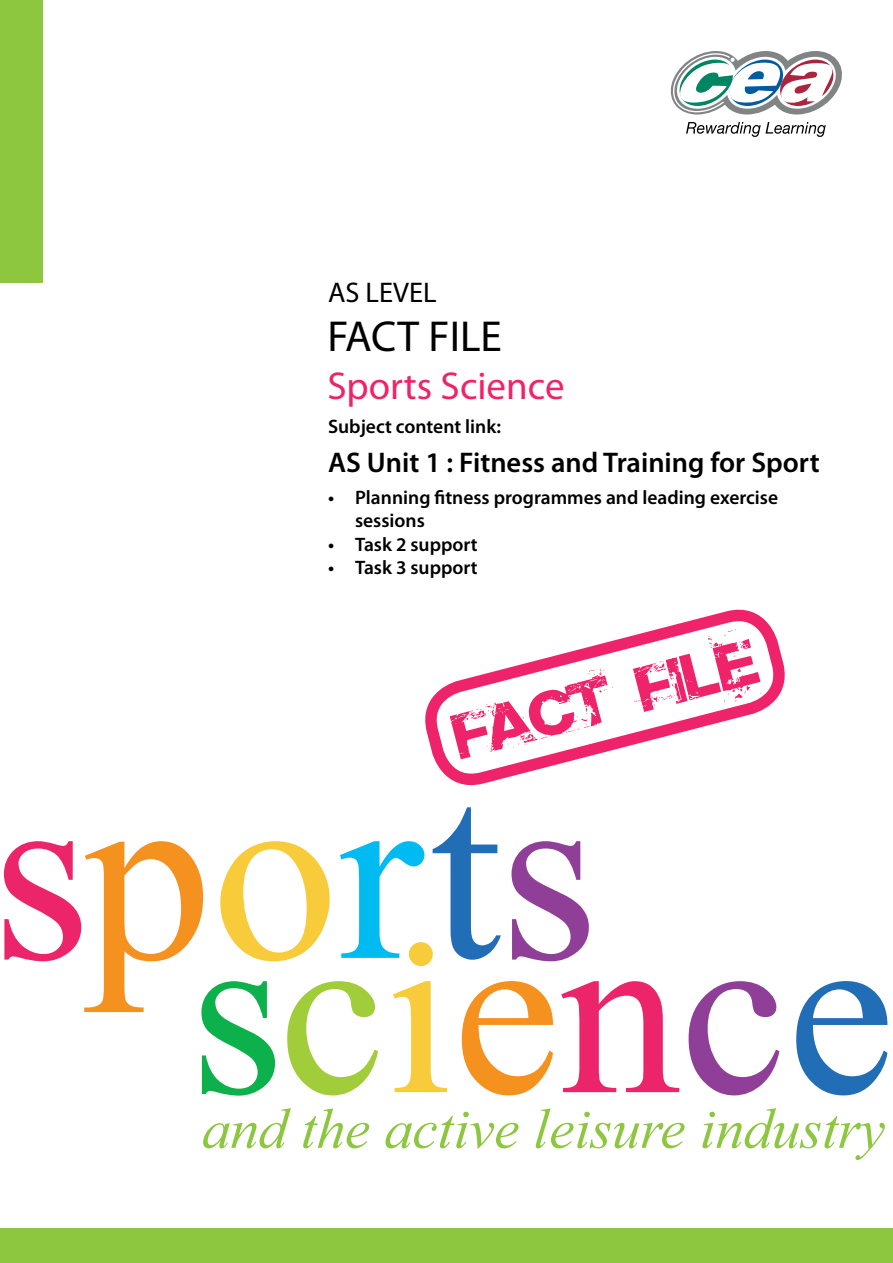
<style>
.page{position:relative;width:893px;height:1263px;background:#fff}
.page>*{position:absolute;margin:0;border:0;box-sizing:border-box;transform-origin:0 0}
.t1{font:italic 56.55px "Times New Roman";color:#8dc63f}
.t2{font:43.5px "Myriad Pro";color:#000}
.t3{font:39px "Myriad Pro";color:#ee2369}
.t4{font:600 28.5px "Myriad Pro";color:#000}
.t5{font:28.5px "Myriad Pro";color:#000}
.t6{font:600 19.5px/23.4px "Myriad Pro";color:#000}
</style>
<div class="page">
<div style="left:0;top:0;width:43px;height:283px;background:#8dc63f"></div>
<svg style="left:686px;top:122px;width:140px;height:15px"></svg>
<svg style="left:671px;top:51px;width:171px;height:64px"></svg>
<svg style="left:689px;top:981px;width:90px;height:114px"></svg>
<svg style="left:796px;top:981px;width:91px;height:114px"></svg>
<svg style="left:4px;top:841px;width:675px;height:254px"></svg>
<svg style="left:423px;top:609px;width:362px;height:233px"></svg>
<svg style="left:450px;top:629px;width:311px;height:130px"></svg>
<div style="left:0;top:1229px;width:893px;height:34px;background:#8dc63f"></div>
<h3 class="t5" style="left:328px;top:277px;width:110px">AS LEVEL</h3>
<h2 class="t2" style="left:327px;top:312px;width:176px">FACT FILE</h2>
<h3 class="t3" style="left:327px;top:364px;width:239px">Sports Science</h3>
<p class="t6" style="left:328px;top:415px;width:175px">Subject content link:</p>
<h3 class="t4" style="left:328px;top:447px;width:493px">AS Unit 1 : Fitness and Training for Sport</h3>
<p class="t6" style="left:355px;top:486px;width:425px;text-indent:-27px">• Planning fitness programmes and leading exercise sessions</p>
<p class="t6" style="left:328px;top:533px;width:151px">• Task 2 support</p>
<p class="t6" style="left:328px;top:556px;width:151px">• Task 3 support</p>
<h1 class="t1" style="left:202px;top:1090px;width:685px">and the active leisure industry</h1>
</div>
